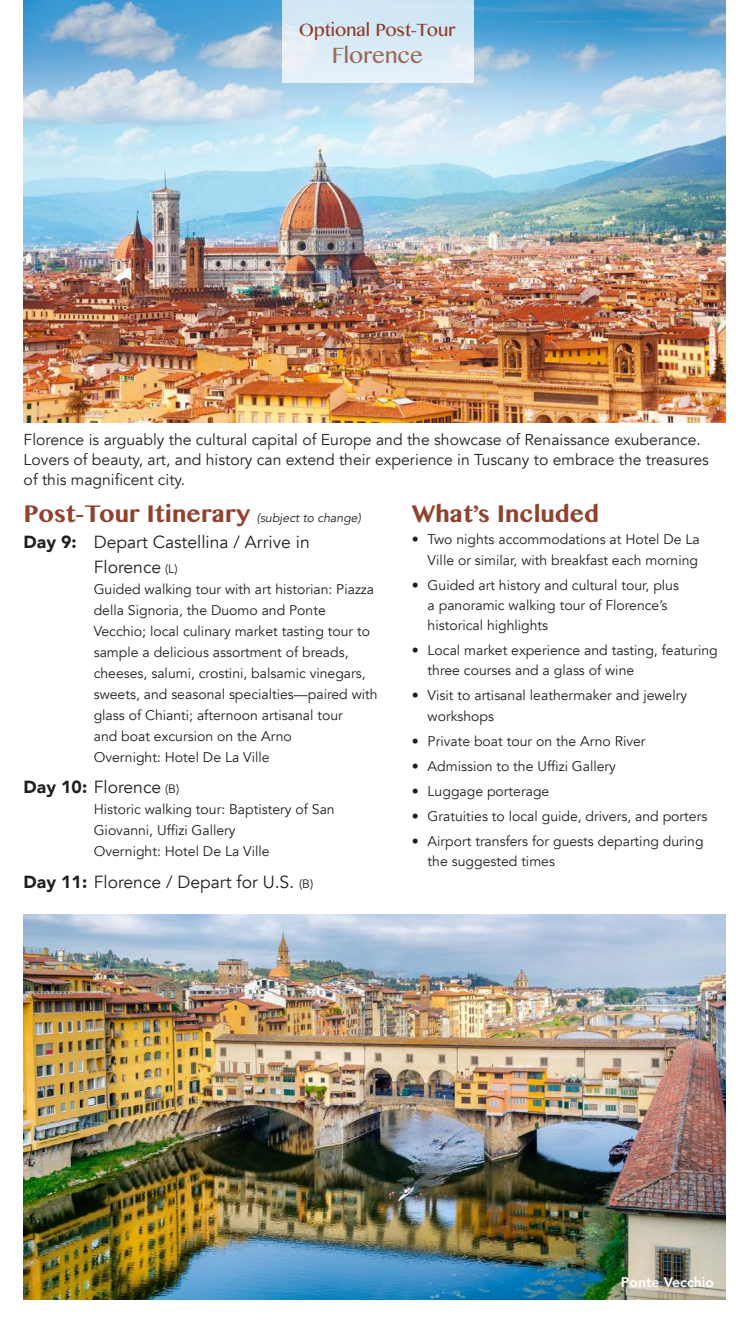
<style>
.page{position:relative;width:749px;height:1323px;background:#fff}
.page>*{position:absolute;margin:0;border:0;box-sizing:border-box;transform-origin:0 0}
.t1{font:700 28px "Khmer MN";color:#92412e}
.t2{font:26.25px "Khmer MN";color:#9b6959}
.t3{font:21px "Khmer MN";color:#8e3a28}
.t4{font:17.5px/24.5px "Avenir";color:#241f1f}
.t5{font:15.75px/20.1px "Avenir";color:#241f1f}
.t6{font:14px/21px "Avenir";color:#241f1f}
.t7{font:800 14px "Avenir";color:#fff}
.t8{font:italic 12.25px "Avenir";color:#241f1f}
.s1{font-weight:900}
.s2{font-size:12.25px}
</style>
<div class="page">
<img style="left:24px;top:0;width:700px;height:422px">
<img style="left:24px;top:915px;width:700px;height:384px">
<div style="left:282px;top:0;width:191px;height:83px;background:linear-gradient(to bottom,#cde5f3,#e8f2f9)"></div>
<h3 class="t3" style="left:298px;top:16px;width:158px">Optional Post-Tour</h3>
<h2 class="t2" style="left:332px;top:39px;width:92px">Florence</h2>
<p class="t5" style="left:24px;top:430px;width:686px">Florence is arguably the cultural capital of Europe and the showcase of Renaissance exuberance.<br>Lovers of beauty, art, and history can extend their experience in Tuscany to embrace the treasures of this magnificent city.</p>
<h1 class="t1" style="left:24px;top:496px;width:228px">Post-Tour Itinerary</h1>
<p class="t8" style="left:257px;top:510px;width:105px">(subject to change)</p>
<p class="t4" style="left:94px;top:530px;width:217px;text-indent:-70px"><span class="s1">Day 9:</span> Depart Castellina / Arrive in<br>Florence <span class="s2">(L)</span></p>
<p class="t6" style="left:94px;top:578px;width:285px">Guided walking tour with art historian: Piazza della Signoria, the Duomo and Ponte Vecchio; local culinary market tasting tour to sample a delicious assortment of breads, cheeses, salumi, crostini, balsamic vinegars, sweets, and seasonal specialties—paired with glass of Chianti; afternoon artisanal tour<br>and boat excursion on the Arno<br>Overnight: Hotel De La Ville</p>
<p class="t4" style="left:24px;top:775px;width:157px"><span class="s1">Day 10:</span> Florence <span class="s2">(B)</span></p>
<p class="t6" style="left:94px;top:799px;width:242px">Historic walking tour: Baptistery of San<br>Giovanni, Uffizi Gallery<br>Overnight: Hotel De La Ville</p>
<p class="t4" style="left:24px;top:870px;width:291px"><span class="s1">Day 11:</span> Florence / Depart for U.S. <span class="s2">(B)</span></p>
<h1 class="t1" style="left:411px;top:496px;width:189px">What’s Included</h1>
<p class="t6" style="left:411px;top:530px;width:289px;line-height:20.1px;text-align:right">• Two nights accommodations at Hotel De La<br>Ville or similar, with breakfast each morning</p>
<p class="t6" style="left:427px;top:575px;width:253px;line-height:20.1px;text-indent:-16px">• Guided art history and cultural tour, plus a panoramic walking tour of Florence’s historical highlights</p>
<p class="t6" style="left:427px;top:640px;width:291px;line-height:20.1px;text-indent:-16px">• Local market experience and tasting, featuring three courses and a glass of wine</p>
<p class="t6" style="left:427px;top:686px;width:261px;line-height:20.1px;text-indent:-16px">• Visit to artisanal leathermaker and jewelry workshops</p>
<p class="t6" style="left:411px;top:731px;width:235px">• Private boat tour on the Arno River</p>
<p class="t6" style="left:411px;top:756px;width:205px">• Admission to the Uffizi Gallery</p>
<p class="t6" style="left:411px;top:781px;width:139px">• Luggage porterage</p>
<p class="t6" style="left:411px;top:806px;width:297px">• Gratuities to local guide, drivers, and porters</p>
<p class="t6" style="left:427px;top:832px;width:277px;line-height:20.1px;text-indent:-16px">• Airport transfers for guests departing during the suggested times</p>
<p class="t7" style="left:620px;top:1271px;width:95px">Ponte Vecchio</p>
</div>
